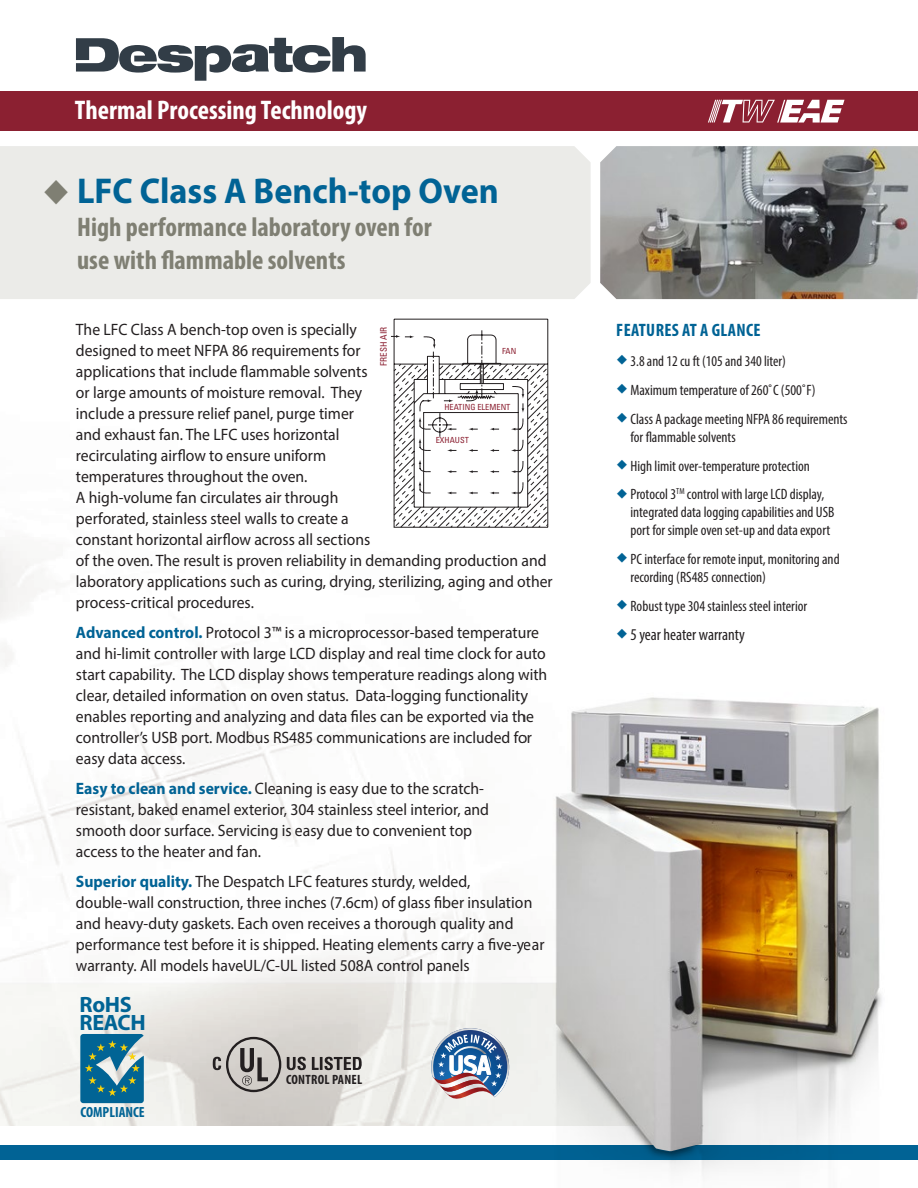
<style>
.page{position:relative;width:918px;height:1188px;background:#fff}
.page>*{position:absolute;margin:0;border:0;box-sizing:border-box;transform-origin:0 0}
.t1{font:700 36px "Myriad Pro";color:#016395;scale:.95 1}
.t2{font:700 condensed 27px/33px "Myriad Pro";color:#7f7f73}
.t3{font:700 condensed 27px "Myriad Pro";color:#fff}
.t4{font:700 22.2px "Myriad Pro";letter-spacing:-.015em;color:#016495}
.t5{font:700 condensed 18px "Myriad Pro";letter-spacing:.02em;color:#016395}
.t6{font:16.5px/21px "Myriad Pro";color:#231f20;scale:.95 1}
.t7{font:condensed 16.5px "Myriad Pro";color:#231f20}
.t8{font:condensed 15px/18px "Myriad Pro";color:#231f20}
.t9{font:700 condensed 14.85px "Myriad Pro";color:#016495}
.t10{font:700 condensed 13.5px "Myriad Pro";letter-spacing:.02em;color:#231f20}
.t11{font:condensed 9px "Univers";color:#8b2031}
.t12{font:condensed 8.4px "Univers";color:#8b2031}
.s1{color:#7f7f73}
.s2{font-weight:700;color:#016395}
.s3{color:#016395}
</style>
<div class="page">
<img style="left:0;top:299px;width:689px;height:827px">
<svg style="left:391px;top:319px;width:157px;height:209px"></svg>
<div style="left:0;top:146px;width:591px;height:153px;background:#ebebe8"></div>
<div style="left:502px;top:347px;width:18px;height:8px;background:#fff"></div>
<svg style="left:76px;top:37px;width:290px;height:44px"></svg>
<img style="left:600px;top:146px;width:318px;height:153px">
<div style="left:0;top:91px;width:918px;height:40px;background:#8b2031"></div>
<svg style="left:708px;top:100px;width:137px;height:23px"></svg>
<div style="left:0;top:1145px;width:918px;height:15px;background:#016395"></div>
<img style="left:526px;top:680px;width:356px;height:495px">
<img style="left:557px;top:698px;width:322px;height:453px">
<div style="left:226px;top:1037px;width:55px;height:55px;border:2px solid #231f20;border-radius:50%"></div>
<svg style="left:213px;top:1048px;width:149px;height:38px;background:#b2aeab"></svg>
<img style="left:431px;top:1028px;width:78px;height:76px">
<svg style="left:80px;top:1034px;width:64px;height:69px;background:#36809a"></svg>
<h2 class="t3" style="left:75px;top:93px;width:294px">Thermal Processing Technology</h2>
<h1 class="t1" style="left:42px;top:167px;width:482px"><span class="s1">◆</span> LFC Class A Bench-top Oven</h1>
<h2 class="t2" style="left:77px;top:210px;width:356px">High performance laboratory oven for use with flammable solvents</h2>
<p class="t6" style="left:76px;top:319px;width:503px">The LFC Class A bench-top oven is specially<br>designed to meet NFPA 86 requirements for<br>applications that include flammable solvents<br>or large amounts of moisture removal. They<br>include a pressure relief panel, purge timer<br>and exhaust fan. The LFC uses horizontal<br>recirculating airflow to ensure uniform<br>temperatures throughout the oven.<br>A high-volume fan circulates air through<br>perforated, stainless steel walls to create a<br>constant horizontal airflow across all sections<br>of the oven. The result is proven reliability in demanding production and laboratory applications such as curing, drying, sterilizing, aging and other process-critical procedures.</p>
<p class="t6" style="left:76px;top:622px;width:498px"><span class="s2">Advanced control.</span> Protocol 3™ is a microprocessor-based temperature and hi-limit controller with large LCD display and real time clock for auto start capability. The LCD display shows temperature readings along with clear, detailed information on oven status. Data-logging functionality enables reporting and analyzing and data files can be exported via the controller’s USB port. Modbus RS485 communications are included for easy data access.</p>
<p class="t6" style="left:76px;top:778px;width:436px"><span class="s2">Easy to clean and service.</span> Cleaning is easy due to the scratch&shy;resistant, baked enamel exterior, 304 stainless steel interior, and smooth door surface. Servicing is easy due to convenient top access to the heater and fan.</p>
<p class="t6" style="left:76px;top:871px;width:495px"><span class="s2">Superior quality.</span> The Despatch LFC features sturdy, welded, double-wall construction, three inches (7.6cm) of glass fiber insulation and heavy-duty gaskets. Each oven receives a thorough quality and performance test before it is shipped. Heating elements carry a five-year warranty. All models haveUL/C-UL listed 508A control panels</p>
<p class="t11" style="left:378px;top:366px;width:41px;rotate:-90deg">FRESH AIR</p>
<p class="t12" style="left:502px;top:345px;width:16px">FAN</p>
<p class="t12" style="left:444px;top:401px;width:68px">HEATING ELEMENT</p>
<p class="t12" style="left:436px;top:435px;width:35px">EXHAUST</p>
<h3 class="t4" style="left:80px;top:990px;width:54px">RoHS</h3>
<h3 class="t4" style="left:80px;top:1009px;width:68px">REACH</h3>
<p class="t9" style="left:80px;top:1102px;width:66px">COMPLIANCE</p>
<p class="t10" style="left:286px;top:1071px;width:78px">CONTROL PANEL</p>
<p class="t5" style="left:616px;top:318px;width:146px">FEATURES AT A GLANCE</p>
<p class="t8" style="left:616px;top:352px;width:171px"><span class="s3">◆</span> 3.8 and 12 cu ft (105 and 340 liter)</p>
<p class="t8" style="left:616px;top:381px;width:201px"><span class="s3">◆</span> Maximum temperature of 260˚C (500˚F)</p>
<p class="t8" style="left:631px;top:410px;width:219px;text-indent:-14px"><span class="s3">◆</span> Class A package meeting NFPA 86 requirements for flammable solvents</p>
<p class="t8" style="left:616px;top:456px;width:195px"><span class="s3">◆</span> High limit over-temperature protection</p>
<p class="t8" style="left:631px;top:485px;width:205px;text-indent:-14px"><span class="s3">◆</span> Protocol 3<sup>TM</sup> control with large LCD display, integrated data logging capabilities and USB port for simple oven set-up and data export</p>
<p class="t8" style="left:631px;top:550px;width:211px;text-indent:-14px"><span class="s3">◆</span> PC interface for remote input, monitoring and recording (RS485 connection)</p>
<p class="t8" style="left:616px;top:597px;width:193px"><span class="s3">◆</span> Robust type 304 stainless steel interior</p>
<p class="t7" style="left:616px;top:625px;width:130px"><span class="s3">◆</span> 5 year heater warranty</p>
</div>
